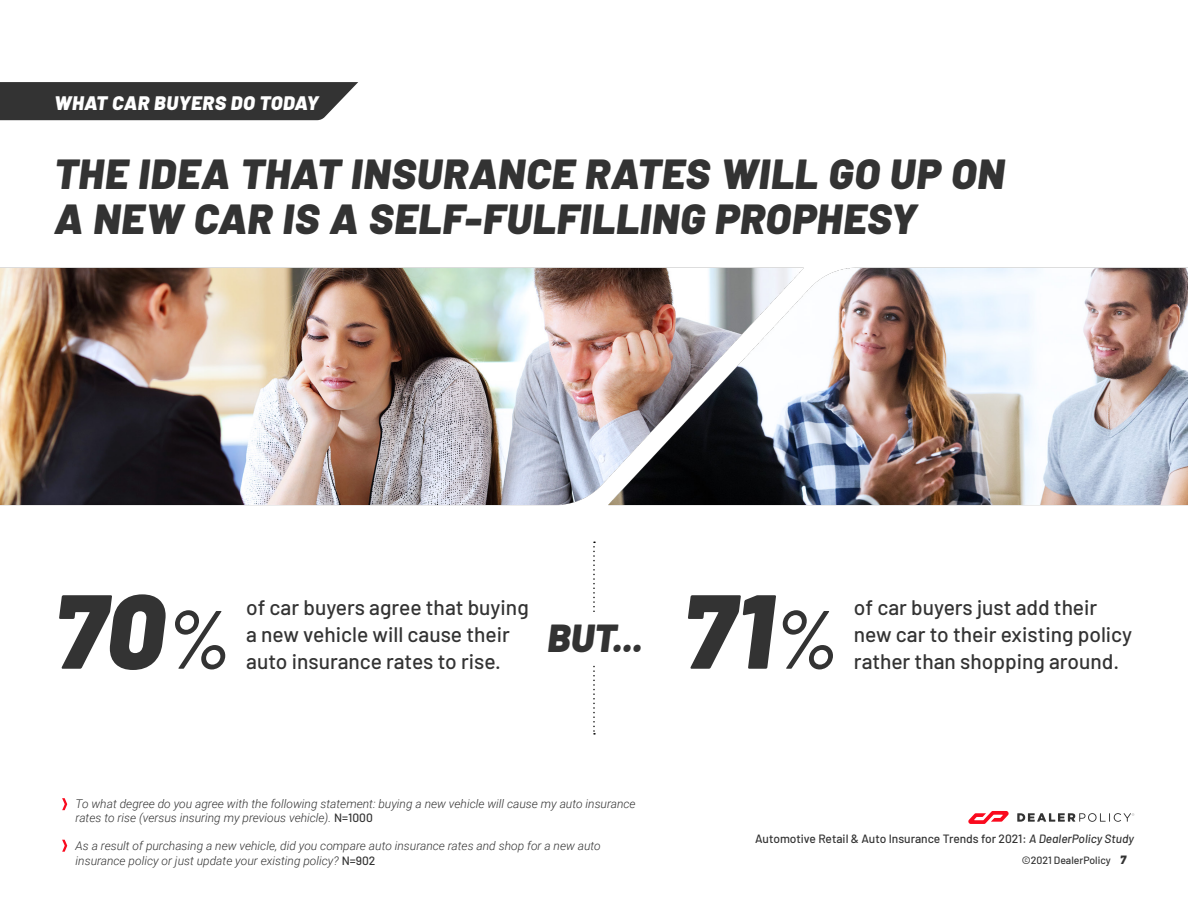
<style>
.page{position:relative;width:1188px;height:918px;background:#fff}
.page>*{position:absolute;margin:0;border:0;box-sizing:border-box;transform-origin:0 0}
.t1{font:italic 900 105px "Barlow";color:#333}
.t2{font:italic 900 42px/45px "Barlow";letter-spacing:.015em;color:#333}
.t3{font:italic 900 39px "Barlow";color:#333}
.t4{font:500 21px/27px "Barlow";color:#333}
.t5{font:italic 900 19.5px "Barlow";letter-spacing:.025em;color:#fff}
.t6{font:italic 300 12px/14.4px "Roboto";color:#333}
.t7{font:500 12px "Barlow";color:#333}
.t8{font:italic 900 12px "Barlow";color:#333}
.t9{font:500 10.5px "Barlow";color:#333}
.s1{font-weight:500;font-size:82.5px}
.s2{font-family:"Barlow";font-weight:500;font-style:normal}
.s3{font-style:italic}
</style>
<div class="page">
<img style="left:0;top:82px;width:1188px;height:764px">
<svg style="left:62px;top:798px;width:5px;height:12px"></svg>
<svg style="left:62px;top:840px;width:5px;height:12px"></svg>
<h3 class="t5" style="left:54px;top:88px;width:266px">WHAT CAR BUYERS DO TODAY</h3>
<h2 class="t2" style="left:54px;top:148px;width:952px">THE IDEA THAT INSURANCE RATES WILL GO UP ON<br>A NEW CAR IS A SELF-FULFILLING PROPHESY</h2>
<h1 class="t1" style="left:54px;top:552px;width:179px">70<span class="s1">%</span></h1>
<h3 class="t4" style="left:246px;top:592px;width:284px">of car buyers agree that buying a new vehicle will cause their auto insurance rates to rise.</h3>
<h1 class="t1" style="left:683px;top:552px;width:158px">71<span class="s1">%</span></h1>
<h3 class="t4" style="left:854px;top:592px;width:280px">of car buyers just add their new car to their existing policy rather than shopping around.</h3>
<h3 class="t3" style="left:548px;top:609px;width:97px">BUT...</h3>
<p class="t6" style="left:76px;top:796px;width:562px">To what degree do you agree with the following statement: buying a new vehicle will cause my auto insurance rates to rise (versus insuring my previous vehicle). <span class="s2">N=1000</span></p>
<p class="t6" style="left:76px;top:838px;width:527px">As a result of purchasing a new vehicle, did you compare auto insurance rates and shop for a new auto insurance policy or just update your existing policy? <span class="s2">N=902</span></p>
<p class="t7" style="left:755px;top:830px;width:380px">Automotive Retail &amp; Auto Insurance Trends for 2021: <span class="s3">A DealerPolicy Study</span></p>
<p class="t9" style="left:1022px;top:853px;width:90px">©2021 DealerPolicy</p>
<p class="t8" style="left:1120px;top:851px;width:7px">7</p>
</div>
